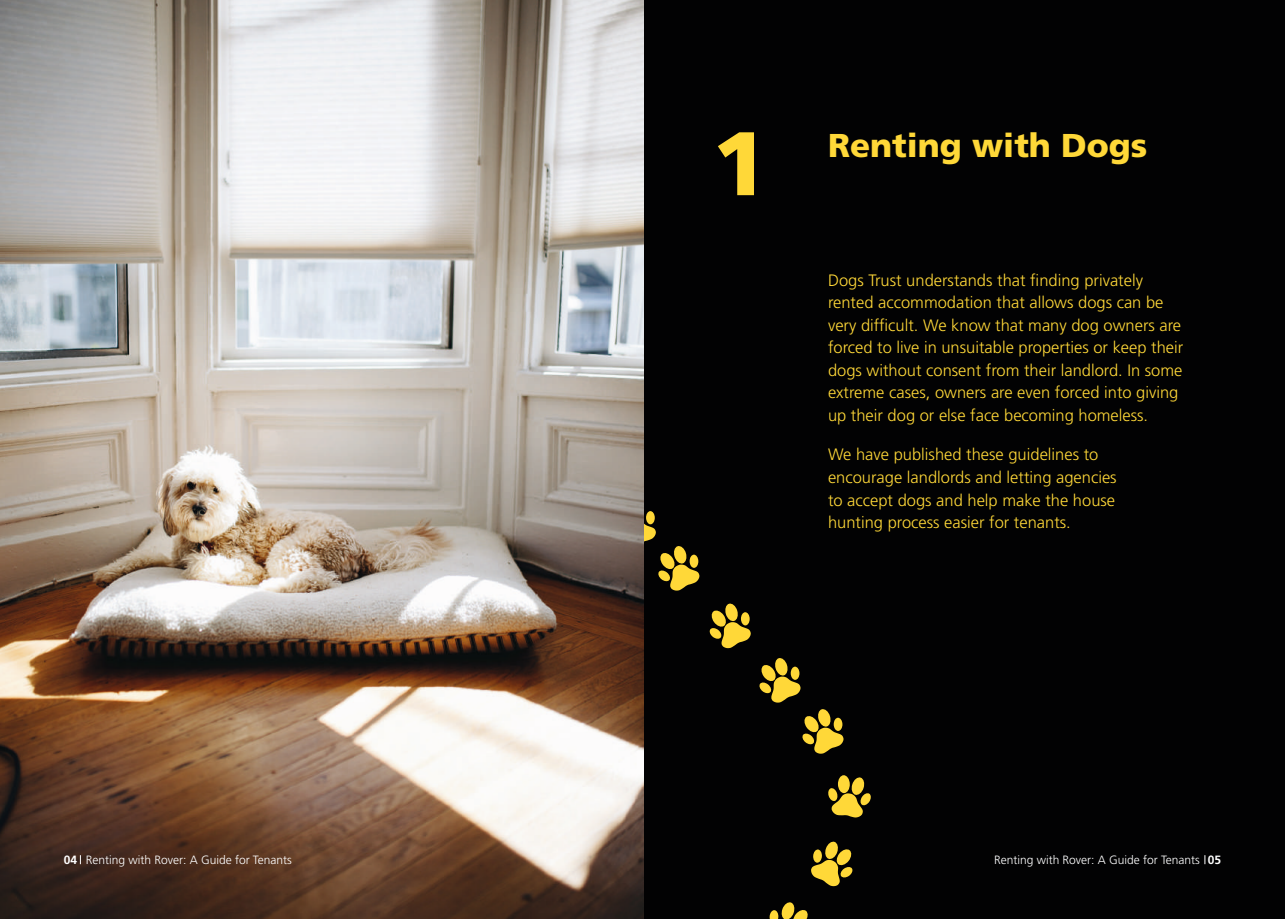
<style>
.page{position:relative;width:1285px;height:919px;background:#fff}
.page>*{position:absolute;margin:0;border:0;box-sizing:border-box;transform-origin:0 0}
.t1{font:900 90px "Frutiger LT Std";color:#ffd838}
.t2{font:900 33px "Frutiger LT Std";color:#ffd838}
.t3{font:300 16.5px/22.5px "Frutiger LT Std";color:#ffd838}
.t4{font:300 12px "Frutiger LT Std";color:#fff}
.s1{font-weight:700}
</style>
<div class="page">
<div style="left:634px;top:0;width:650px;height:918px;background:#020203"></div>
<svg style="left:769px;top:902px;width:39px;height:16px"></svg>
<svg style="left:811px;top:841px;width:42px;height:45px"></svg>
<svg style="left:812px;top:849px;width:10px;height:13px"></svg>
<svg style="left:828px;top:776px;width:43px;height:41px"></svg>
<svg style="left:802px;top:709px;width:41px;height:44px"></svg>
<svg style="left:759px;top:658px;width:41px;height:44px"></svg>
<svg style="left:709px;top:603px;width:41px;height:45px"></svg>
<svg style="left:643px;top:501px;width:56px;height:89px"></svg>
<img style="left:0;top:0;width:643px;height:918px">
<h1 class="t1" style="left:712px;top:109px;width:57px">1</h1>
<h2 class="t2" style="left:827px;top:125px;width:321px">Renting with Dogs</h2>
<p class="t3" style="left:827px;top:269px;width:357px">Dogs Trust understands that finding privately rented accommodation that allows dogs can be very difficult. We know that many dog owners are forced to live in unsuitable properties or keep their dogs without consent from their landlord. In some extreme cases, owners are even forced into giving up their dog or else face becoming homeless.</p>
<p class="t3" style="left:827px;top:444px;width:290px">We have published these guidelines to encourage landlords and letting agencies to accept dogs and help make the house hunting process easier for tenants.</p>
<p class="t4" style="left:64px;top:853px;width:229px"><span class="s1">04</span> Renting with Rover: A Guide for Tenants</p>
<p class="t4" style="left:993px;top:853px;width:228px">Renting with Rover: A Guide for Tenants <span class="s1">05</span></p>
</div>
